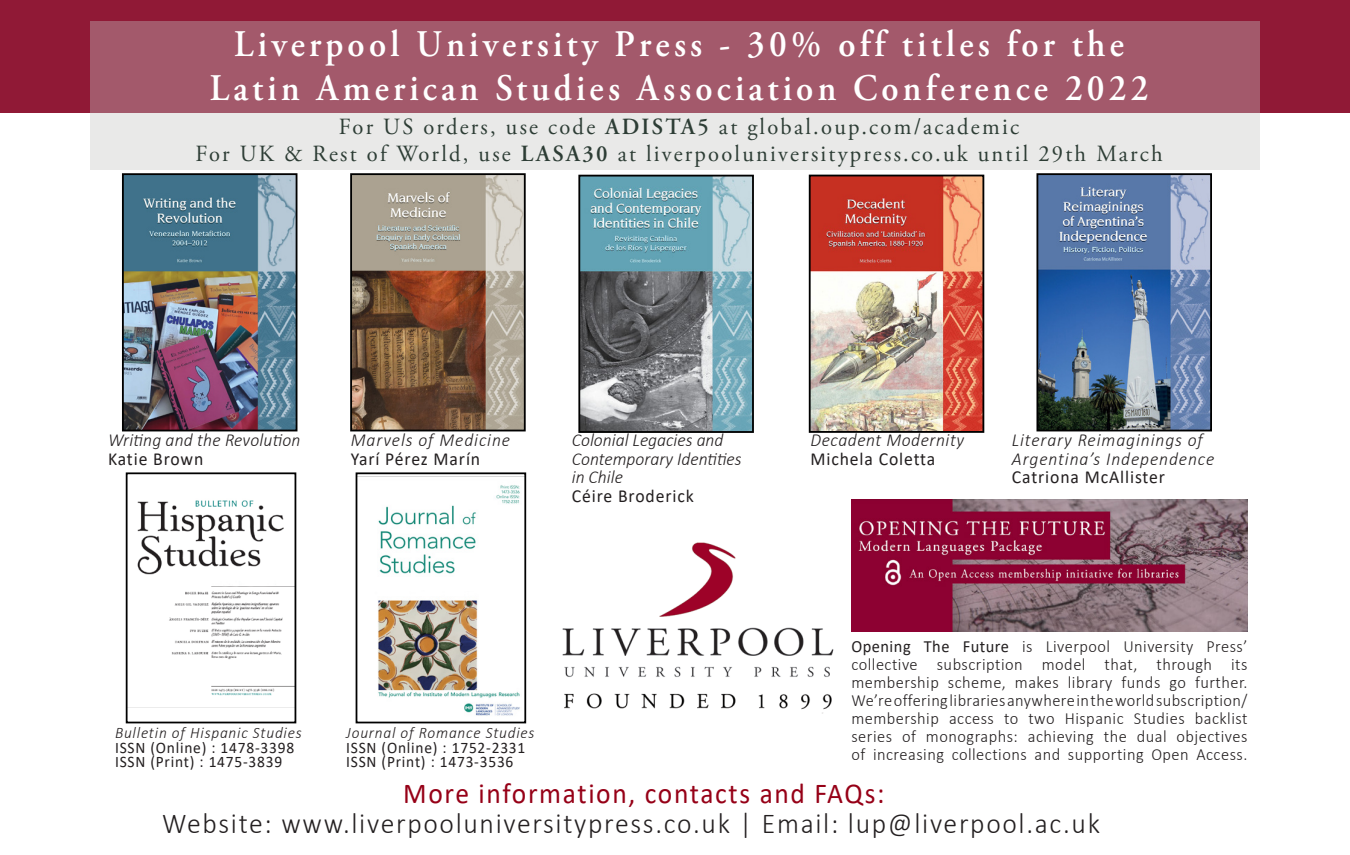
<style>
.page{position:relative;width:1350px;height:855px;background:#fff}
.page>*{position:absolute;margin:0;border:0;box-sizing:border-box;transform-origin:0 0}
.t1{font:600 37.5px "Adobe Garamond Pro";letter-spacing:.12em;color:#fff;scale:.93 1}
.t2{font:300 29px "Calibri";letter-spacing:.06em;color:#231f20;scale:.96 1}
.t3{font:29px "Calibri";letter-spacing:.06em;color:#960017;scale:.95 1}
.t4{font:23.25px "Adobe Garamond Pro";letter-spacing:.1em;color:#2d3d35}
.t5{font:18.25px "Calibri";letter-spacing:.05em;color:#231f20;scale:.96 1}
.t6{font:italic 300 18.25px/18.5px "Calibri";letter-spacing:.05em;color:#231f20;scale:.96 1}
.t7{font:italic 300 18.25px/18.5px "Calibri";color:#231f20;scale:.96 1}
.t8{font:italic 300 18.25px "Calibri";letter-spacing:.01em;color:#231f20;scale:.96 1}
.t9{font:italic 300 18.25px "Calibri";letter-spacing:.03em;color:#231f20;scale:.96 1}
.t10{font:300 17px/18px "Calibri";letter-spacing:.03em;color:#231f20;text-align:justify;scale:.96 1}
.t11{font:16px "Calibri";letter-spacing:.05em;color:#231f20;scale:.96 1}
.t12{font:italic 300 16px "Calibri";letter-spacing:.05em;color:#231f20;scale:.96 1}
.s1{font-weight:600}
.s2{font-weight:400}
</style>
<div class="page">
<div style="left:0;top:0;width:1350px;height:112px;background:#901936"></div>
<svg style="left:90px;top:22px;width:1170px;height:148px;background:#bd909b"></svg>
<img style="left:1039px;top:176px;width:170px;height:252px">
<div style="left:1036px;top:173px;width:176px;height:258px;border:2px solid #000"></div>
<img style="left:581px;top:178px;width:170px;height:252px">
<div style="left:578px;top:175px;width:176px;height:258px;border:2px solid #000"></div>
<img style="left:353px;top:176px;width:170px;height:252px">
<div style="left:350px;top:173px;width:176px;height:258px;border:2px solid #000"></div>
<img style="left:125px;top:176px;width:169px;height:252px">
<div style="left:122px;top:173px;width:175px;height:258px;border:2px solid #000"></div>
<img style="left:812px;top:178px;width:169px;height:252px">
<div style="left:809px;top:175px;width:175px;height:258px;border:2px solid #000"></div>
<img style="left:562px;top:542px;width:272px;height:172px">
<img style="left:137px;top:500px;width:156px;height:196px">
<div style="left:126px;top:472px;width:170px;height:251px;border:2px solid #000"></div>
<img style="left:359px;top:476px;width:164px;height:240px">
<div style="left:356px;top:472px;width:170px;height:251px;border:2px solid #000"></div>
<img style="left:851px;top:500px;width:396px;height:132px">
<p class="t1" style="left:234px;top:23px;width:958px">Liverpool University Press - 30% off titles for the</p>
<p class="t1" style="left:210px;top:66px;width:1011px">Latin American Studies Association Conference 2022</p>
<p class="t4" style="left:339px;top:112px;width:682px">For US orders, use code <span class="s1">ADISTA5</span> at global.oup.com/academic</p>
<p class="t4" style="left:195px;top:140px;width:969px">For UK &amp; Rest of World, use <span class="s1">LASA30</span> at liverpooluniversitypress.co.uk until 29th March</p>
<p class="t8" style="left:108px;top:429px;width:202px">Writing and the Revolution</p>
<p class="t5" style="left:108px;top:446px;width:101px">Katie Brown</p>
<p class="t6" style="left:351px;top:431px;width:168px">Marvels of Medicine</p>
<p class="t5" style="left:351px;top:446px;width:136px">Yarí Pérez Marín</p>
<p class="t7" style="left:572px;top:431px;width:179px">Colonial Legacies and<br>Contemporary Identities in Chile</p>
<p class="t5" style="left:572px;top:483px;width:129px">Céire Broderick</p>
<p class="t9" style="left:810px;top:429px;width:162px">Decadent Modernity</p>
<p class="t5" style="left:810px;top:446px;width:132px">Michela Coletta</p>
<p class="t6" style="left:1012px;top:431px;width:213px">Literary Reimaginings of<br>Argentina’s Independence</p>
<p class="t5" style="left:1012px;top:465px;width:161px">Catriona McAllister</p>
<p class="t12" style="left:115px;top:723px;width:196px">Bulletin of Hispanic Studies</p>
<p class="t11" style="left:115px;top:736px;width:188px">ISSN (Online) : 1478-3398</p>
<p class="t11" style="left:115px;top:751px;width:176px">ISSN (Print) : 1475-3839</p>
<p class="t12" style="left:346px;top:723px;width:198px">Journal of Romance Studies</p>
<p class="t11" style="left:346px;top:736px;width:188px">ISSN (Online) : 1752-2331</p>
<p class="t11" style="left:346px;top:751px;width:176px">ISSN (Print) : 1473-3536</p>
<p class="t10" style="left:851px;top:637px;width:414px"><span class="s2">Opening The Future</span> is Liverpool University Press’ collective subscription model that, through its membership scheme, makes library funds go further.</p>
<p class="t10" style="left:851px;top:691px;width:414px">We’re offering libraries anywhere in the world subscription/ membership access to two Hispanic Studies backlist series of monographs: achieving the dual objectives of increasing collections and supporting Open Access.</p>
<p class="t3" style="left:403px;top:773px;width:508px">More information, contacts and FAQs:</p>
<p class="t2" style="left:162px;top:805px;width:979px">Website: www.liverpooluniversitypress.co.uk | Email: lup@liverpool.ac.uk</p>
</div>
